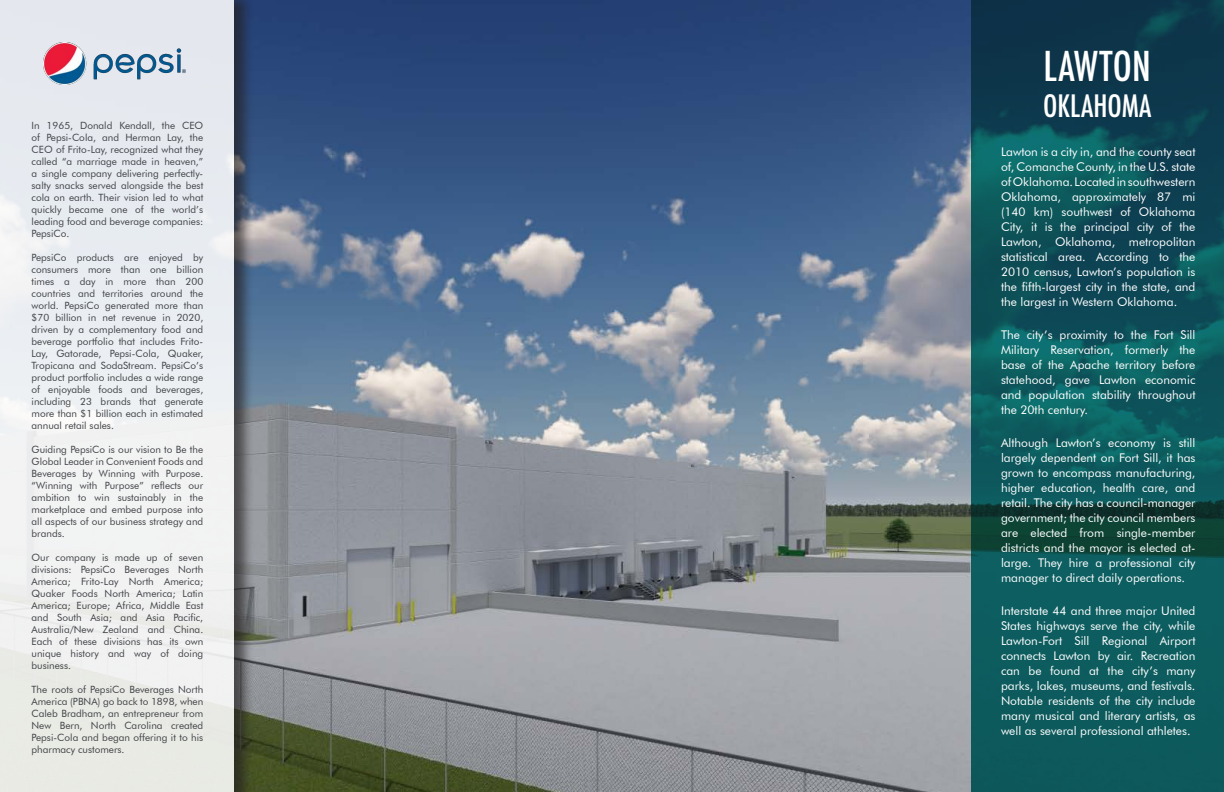
<style>
.page{position:relative;width:1224px;height:792px;background:#fff}
.page>*{position:absolute;margin:0;border:0;box-sizing:border-box;transform-origin:0 0}
.t1{font:500 condensed 40px "Futura";letter-spacing:.005em;color:#fff}
.t2{font:500 condensed 30px "Futura";color:#fff}
.t3{font:12px/15px "Futura BT";color:#fff;text-align:justify}
.t4{font:10px/12px "Futura BT";color:#404246;text-align:justify}
</style>
<div class="page">
<img style="left:254px;top:0;width:718px;height:792px">
<svg style="left:972px;top:0;width:252px;height:792px;background:#0d5057"></svg>
<div style="left:0;top:0;width:254px;height:792px;background:#231f20;opacity:.75"></div>
<div style="left:0;top:0;width:234px;height:792px;background:linear-gradient(to right,#eceeef,#ebedf0)"></div>
<img style="left:43px;top:42px;width:143px;height:43px">
<p class="t4" style="left:32px;top:120px;width:173px">In 1965, Donald Kendall, the CEO of Pepsi-Cola, and Herman Lay, the CEO of Frito-Lay, recognized what they called “a marriage made in heaven,” a single company delivering perfectly&shy;salty snacks served alongside the best cola on earth. Their vision led to what quickly became one of the world’s leading food and beverage companies:<br>PepsiCo.</p>
<p class="t4" style="left:32px;top:252px;width:173px">PepsiCo products are enjoyed by consumers more than one billion times a day in more than 200 countries and territories around the world. PepsiCo generated more than $70 billion in net revenue in 2020, driven by a complementary food and beverage portfolio that includes Frito-Lay, Gatorade, Pepsi-Cola, Quaker, Tropicana and SodaStream. PepsiCo’s product portfolio includes a wide range of enjoyable foods and beverages, including 23 brands that generate more than $1 billion each in estimated annual retail sales.</p>
<p class="t4" style="left:32px;top:444px;width:173px">Guiding PepsiCo is our vision to Be the Global Leader in Convenient Foods and Beverages by Winning with Purpose. “Winning with Purpose” reflects our ambition to win sustainably in the marketplace and embed purpose into all aspects of our business strategy and brands.</p>
<p class="t4" style="left:32px;top:552px;width:173px">Our company is made up of seven divisions: PepsiCo Beverages North America; Frito-Lay North America; Quaker Foods North America; Latin America; Europe; Africa, Middle East and South Asia; and Asia Pacific, Australia/New Zealand and China.<br>Each of these divisions has its own unique history and way of doing business.</p>
<p class="t4" style="left:32px;top:684px;width:173px">The roots of PepsiCo Beverages North America (PBNA) go back to 1898, when Caleb Bradham, an entrepreneur from New Bern, North Carolina created Pepsi-Cola and began offering it to his pharmacy customers.</p>
<p class="t1" style="left:1044px;top:41px;width:109px">LAWTON</p>
<p class="t2" style="left:1043px;top:87px;width:110px">OKLAHOMA</p>
<p class="t3" style="left:1001px;top:144px;width:196px">Lawton is a city in, and the county seat of, Comanche County, in the U.S. state of Oklahoma. Located in southwestern Oklahoma, approximately 87 mi (140 km) southwest of Oklahoma City, it is the principal city of the Lawton, Oklahoma, metropolitan statistical area. According to the 2010 census, Lawton’s population is the fifth-largest city in the state, and the largest in Western Oklahoma.</p>
<p class="t3" style="left:1001px;top:327px;width:196px">The city’s proximity to the Fort Sill Military Reservation, formerly the base of the Apache territory before statehood, gave Lawton economic and population stability throughout the 20th century.</p>
<p class="t3" style="left:1001px;top:435px;width:196px">Although Lawton’s economy is still largely dependent on Fort Sill, it has grown to encompass manufacturing, higher education, health care, and retail. The city has a council-manager government; the city council members are elected from single-member districts and the mayor is elected at&shy;large. They hire a professional city manager to direct daily operations.</p>
<p class="t3" style="left:1001px;top:603px;width:196px">Interstate 44 and three major United States highways serve the city, while Lawton-Fort Sill Regional Airport connects Lawton by air. Recreation can be found at the city’s many parks, lakes, museums, and festivals.<br>Notable residents of the city include many musical and literary artists, as well as several professional athletes.</p>
</div>
